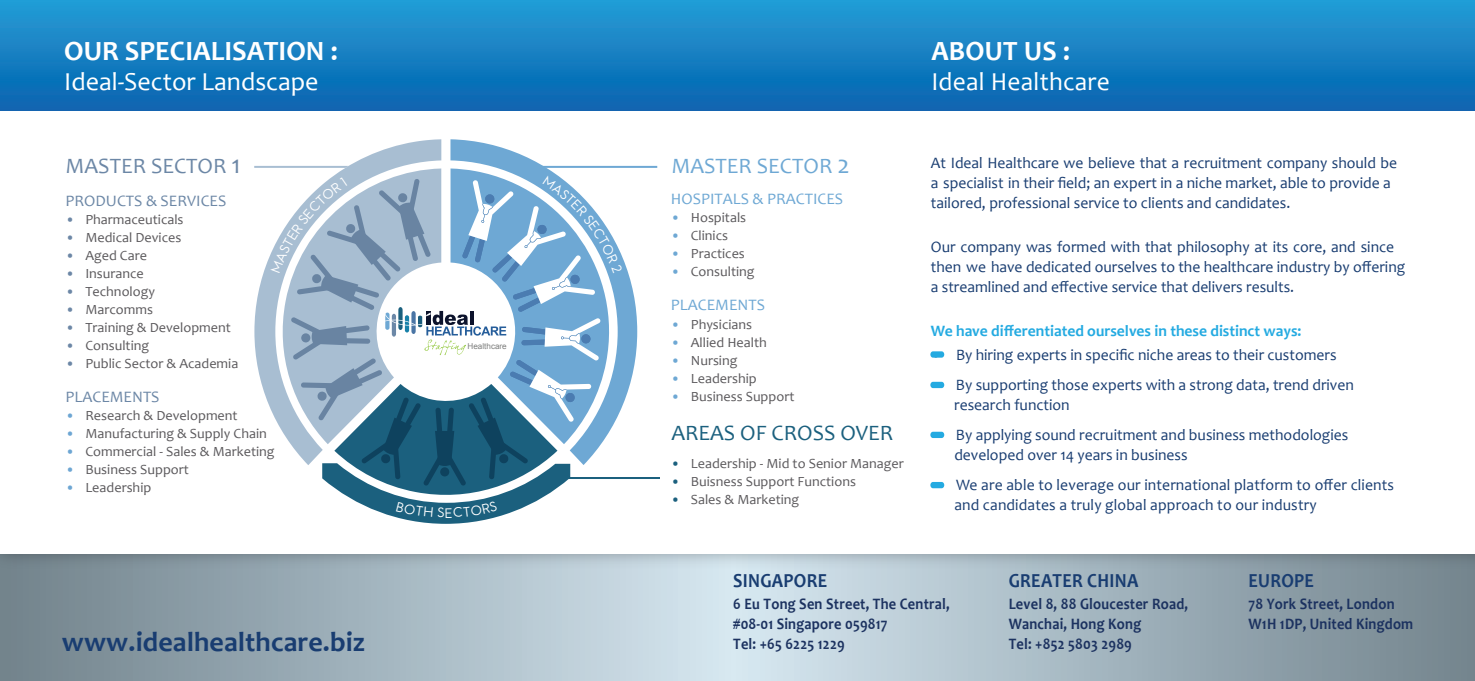
<style>
.page{position:relative;width:1475px;height:681px;background:#fff}
.page>*{position:absolute;margin:0;border:0;box-sizing:border-box;transform-origin:0 0}
.t1{font:700 28px "Candara";color:#fff}
.t2{font:700 28px "Candara";letter-spacing:.005em;color:#193d71}
.t3{font:26px "Candara";color:#fff}
.t4{font:22px "Candara";color:#1b607e}
.t5{font:22px "Candara";color:#6c87a6}
.t6{font:22px "Candara";color:#6ea8d4}
.t7{font:700 20px "Candara";letter-spacing:.015em;color:#193d71;scale:.9 1}
.t8{font:16px/20px "Candara";color:#193d71}
.t9{font:700 16px/20px "Candara";letter-spacing:.015em;color:#1c3260;scale:.9 1}
.t10{font:700 16px "Candara";color:#24aae1}
.t11{font:16px "Candara";color:#6ea8d4}
.t12{font:16px "Candara";color:#6c87a6}
.t13{font:14px "Candara";color:#5b595c}
.t14{font:8.2px "Arial";color:#7e7f7e}
.s1{font-size:26px}
.s2{color:#6ea8d4}
.s3{color:#1b607e}
.s4{color:#6c87a6}
.s5{color:#6da6d3}
</style>
<div class="page">
<svg style="left:0;top:575px;width:1474px;height:105px;background:#a3b4be"></svg>
<img style="left:0;top:554px;width:1474px;height:21px">
<div style="left:0;top:0;width:1474px;height:110px;background:linear-gradient(to bottom,#249dd6,#0963af)"></div>
<div style="left:930px;top:351px;width:14px;height:6px;background:#24aae1;border-radius:3px"></div>
<div style="left:930px;top:381px;width:14px;height:7px;background:#24aae1;border-radius:3px"></div>
<div style="left:930px;top:431px;width:14px;height:7px;background:#24aae1;border-radius:3px"></div>
<div style="left:930px;top:481px;width:14px;height:7px;background:#24aae1;border-radius:3px"></div>
<svg style="left:450px;top:139px;width:187px;height:36px"></svg>
<svg style="left:254px;top:139px;width:187px;height:268px"></svg>
<svg style="left:254px;top:166px;width:94px;height:2px"></svg>
<svg style="left:517px;top:166px;width:140px;height:2px"></svg>
<svg style="left:270px;top:175px;width:390px;height:348px"></svg>
<h1 class="t1" style="left:64px;top:33px;width:275px">OUR SPECIALISATION :</h1>
<h2 class="t3" style="left:64px;top:65px;width:256px">Ideal-Sector Landscape</h2>
<h3 class="t5" style="left:65px;top:151px;width:177px">MASTER SECTOR <span class="s1">1</span></h3>
<h3 class="t6" style="left:671px;top:151px;width:180px">MASTER SECTOR <span class="s1">2</span></h3>
<p class="t11" style="left:671px;top:189px;width:174px">HOSPITALS &amp; PRACTICES</p>
<p class="t13" style="left:671px;top:209px;width:77px"><span class="s2">•</span> Hospitals</p>
<p class="t13" style="left:671px;top:227px;width:59px"><span class="s2">•</span> Clinics</p>
<p class="t13" style="left:671px;top:245px;width:75px"><span class="s2">•</span> Practices</p>
<p class="t13" style="left:671px;top:263px;width:85px"><span class="s2">•</span> Consulting</p>
<p class="t11" style="left:671px;top:295px;width:96px">PLACEMENTS</p>
<p class="t13" style="left:671px;top:315px;width:83px"><span class="s2">•</span> Physicians</p>
<p class="t13" style="left:671px;top:333px;width:97px"><span class="s2">•</span> Allied Health</p>
<p class="t13" style="left:671px;top:351px;width:68px"><span class="s2">•</span> Nursing</p>
<p class="t13" style="left:671px;top:369px;width:87px"><span class="s2">•</span> Leadership</p>
<p class="t13" style="left:671px;top:387px;width:125px"><span class="s2">•</span> Business Support</p>
<h3 class="t4" style="left:671px;top:419px;width:223px">AREAS OF CROSS OVER</h3>
<p class="t13" style="left:671px;top:454px;width:234px"><span class="s3">•</span> Leadership - Mid to Senior Manager</p>
<p class="t13" style="left:671px;top:472px;width:186px"><span class="s3">•</span> Buisness Support Functions</p>
<p class="t13" style="left:671px;top:490px;width:130px"><span class="s3">•</span> Sales &amp; Marketing</p>
<p class="t12" style="left:65px;top:190px;width:162px">PRODUCTS &amp; SERVICES</p>
<p class="t13" style="left:65px;top:210px;width:120px"><span class="s4">•</span> Pharmaceuticals</p>
<p class="t13" style="left:65px;top:228px;width:117px"><span class="s4">•</span> Medical Devices</p>
<p class="t13" style="left:65px;top:246px;width:83px"><span class="s4">•</span> Aged Care</p>
<p class="t13" style="left:65px;top:264px;width:80px"><span class="s4">•</span> Insurance</p>
<p class="t13" style="left:65px;top:282px;width:91px"><span class="s4">•</span> Technology</p>
<p class="t13" style="left:65px;top:300px;width:89px"><span class="s4">•</span> Marcomms</p>
<p class="t13" style="left:65px;top:318px;width:167px"><span class="s4">•</span> Training &amp; Development</p>
<p class="t13" style="left:65px;top:336px;width:85px"><span class="s4">•</span> Consulting</p>
<p class="t13" style="left:65px;top:354px;width:174px"><span class="s4">•</span> Public Sector &amp; Academia</p>
<p class="t12" style="left:65px;top:386px;width:96px">PLACEMENTS</p>
<p class="t13" style="left:65px;top:406px;width:174px"><span class="s5">•</span> Research &amp; Development</p>
<p class="t13" style="left:65px;top:424px;width:203px"><span class="s5">•</span> Manufacturing &amp; Supply Chain</p>
<p class="t13" style="left:65px;top:442px;width:210px"><span class="s5">•</span> Commercial - Sales &amp; Marketing</p>
<p class="t13" style="left:65px;top:460px;width:125px"><span class="s5">•</span> Business Support</p>
<p class="t13" style="left:65px;top:478px;width:87px"><span class="s5">•</span> Leadership</p>
<p class="t14" style="left:467px;top:341px;width:41px">Healthcare</p>
<h1 class="t1" style="left:931px;top:33px;width:140px">ABOUT US :</h1>
<h2 class="t3" style="left:931px;top:65px;width:180px">Ideal Healthcare</h2>
<p class="t8" style="left:930px;top:152px;width:468px">At Ideal Healthcare we believe that a recruitment company should be a specialist in their field; an expert in a niche market, able to provide a tailored, professional service to clients and candidates.</p>
<p class="t8" style="left:930px;top:236px;width:476px">Our company was formed with that philosophy at its core, and since then we have dedicated ourselves to the healthcare industry by offering a streamlined and effective service that delivers results.</p>
<p class="t10" style="left:930px;top:320px;width:372px">We have differentiated ourselves in these distinct ways:</p>
<p class="t8" style="left:930px;top:344px;width:407px">• By hiring experts in specific niche areas to their customers</p>
<p class="t8" style="left:954px;top:374px;width:401px;text-indent:-23px">• By supporting those experts with a strong data, trend driven research function</p>
<p class="t8" style="left:954px;top:424px;width:395px;text-indent:-24px">• By applying sound recruitment and business methodologies developed over 14 years in business</p>
<p class="t8" style="left:954px;top:474px;width:441px;text-indent:-23px">• We are able to leverage our international platform to offer clients and candidates a truly global approach to our industry</p>
<h1 class="t2" style="left:62px;top:623px;width:305px">www.idealhealthcare.biz</h1>
<p class="t7" style="left:733px;top:567px;width:106px">SINGAPORE</p>
<p class="t9" style="left:733px;top:593px;width:242px">6 Eu Tong Sen Street, The Central, #08-01 Singapore 059817<br>Tel: +65 6225 1229</p>
<p class="t7" style="left:1008px;top:567px;width:145px">GREATER CHINA</p>
<p class="t9" style="left:1008px;top:593px;width:201px">Level 8, 88 Gloucester Road,<br>Wanchai, Hong Kong<br>Tel: +852 5803 2989</p>
<p class="t7" style="left:1248px;top:567px;width:74px">EUROPE</p>
<p class="t9" style="left:1248px;top:593px;width:184px">78 York Street, London<br>W1H 1DP, United Kingdom</p>
</div>
